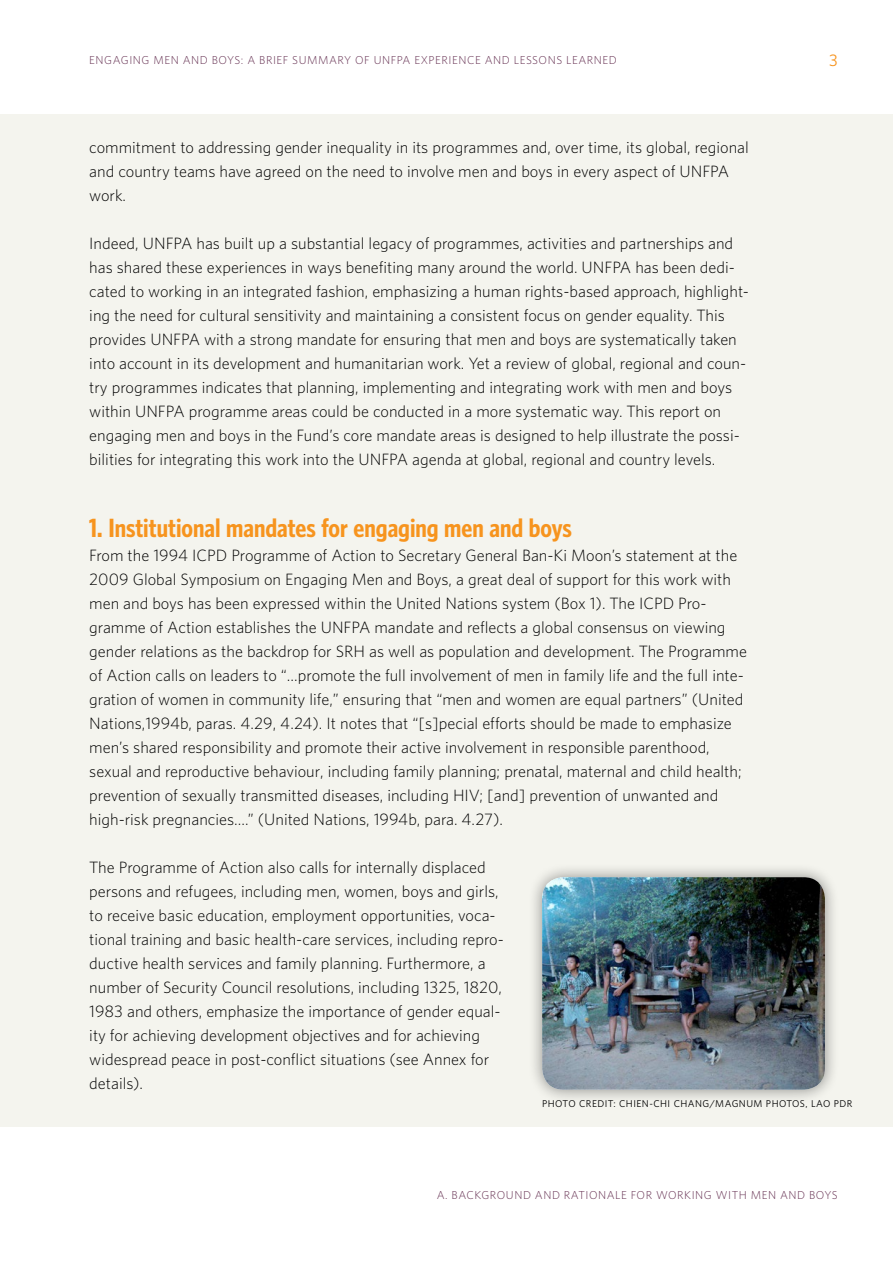
<style>
.page{position:relative;width:893px;height:1263px;background:#fff}
.page>*{position:absolute;margin:0;border:0;box-sizing:border-box;transform-origin:0 0}
.t1{font:700 condensed 24px "UNFPA";color:#f7941e}
.t2{font:300 15px/24px "UNFPA";color:#000}
.t3{font:15px "UNFPA Text";color:#f7941e}
.t4{font:300 10.5px "UNFPA";letter-spacing:.05em;color:#632d4f}
.t5{font:9px "UNFPA Text";letter-spacing:.05em;color:#000}
</style>
<div class="page">
<div style="left:0;top:115px;width:893px;height:1012px;background:#f4f4ee"></div>
<div style="left:528px;top:863px;width:311px;height:241px;background:#000;opacity:.4"></div>
<img style="left:542px;top:877px;width:283px;height:213px">
<p class="t4" style="left:89px;top:53px;width:293px">Engaging Men and Boys: A Brief Summary of UNF</p>
<p class="t4" style="left:397px;top:53px;width:222px">PA Experience and Lessons Learned</p>
<p class="t3" style="left:829px;top:50px;width:10px">3</p>
<p class="t2" style="left:89px;top:135px;width:661px">commitment to addressing gender inequality in its programmes and, over time, its global, regional and country teams have agreed on the need to involve men and boys in every aspect of UNFPA work.</p>
<p class="t2" style="left:89px;top:231px;width:661px">Indeed, UNFPA has built up a substantial legacy of programmes, activities and partnerships and has shared these experiences in ways benefiting many around the world. UNFPA has been dedi&shy;cated to working in an integrated fashion, emphasizing a human rights-based approach, highlight&shy;ing the need for cultural sensitivity and maintaining a consistent focus on gender equality. This provides UNFPA with a strong mandate for ensuring that men and boys are systematically taken into account in its development and humanitarian work. Yet a review of global, regional and coun&shy;try programmes indicates that planning, implementing and integrating work with men and boys within UNFPA programme areas could be conducted in a more systematic way. This report on engaging men and boys in the Fund’s core mandate areas is designed to help illustrate the possi&shy;bilities for integrating this work into the UNFPA agenda at global, regional and country levels.</p>
<h1 class="t1" style="left:89px;top:512px;width:484px">1. Institutional mandates for engaging men and boys</h1>
<p class="t2" style="left:89px;top:543px;width:659px">From the 1994 ICPD Programme of Action to Secretary General Ban-Ki Moon’s statement at the 2009 Global Symposium on Engaging Men and Boys, a great deal of support for this work with men and boys has been expressed within the United Nations system (Box 1). The ICPD Pro&shy;gramme of Action establishes the UNFPA mandate and reflects a global consensus on viewing gender relations as the backdrop for SRH as well as population and development. The Programme of Action calls on leaders to “…promote the full involvement of men in family life and the full inte&shy;gration of women in community life,” ensuring that “men and women are equal partners” (United Nations,1994b, paras. 4. 29, 4. 24). It notes that “[s]pecial efforts should be made to emphasize men’s shared responsibility and promote their active involvement in responsible parenthood, sexual and reproductive behaviour, including family planning; prenatal, maternal and child health; prevention of sexually transmitted diseases, including HIV; [and] prevention of unwanted and high-risk pregnancies….” (United Nations, 1994b, para. 4.27).</p>
<p class="t2" style="left:89px;top:855px;width:416px">The Programme of Action also calls for internally displaced persons and refugees, including men, women, boys and girls, to receive basic education, employment opportunities, voca&shy;tional training and basic health-care services, including repro&shy;ductive health services and family planning. Furthermore, a number of Security Council resolutions, including 1325, 1820, 1983 and others, emphasize the importance of gender equal&shy;ity for achieving development objectives and for achieving widespread peace in post-conflict situations (see Annex for details).</p>
<p class="t5" style="left:542px;top:1098px;width:206px">PHOTO CREDIT: CHIEN-CHI CHANG/MAGNUM</p>
<p class="t5" style="left:766px;top:1098px;width:81px">PHOTOS, LAO PDR</p>
<p class="t4" style="left:437px;top:1189px;width:31px">A. Background</p>
<p class="t4" style="left:535px;top:1189px;width:9px">and</p>
<p class="t4" style="left:564px;top:1189px;width:8px">rationale</p>
<p class="t4" style="left:631px;top:1189px;width:8px">for</p>
<p class="t4" style="left:656px;top:1189px;width:9px">working</p>
<p class="t4" style="left:716px;top:1189px;width:9px">with</p>
<p class="t4" style="left:751px;top:1189px;width:9px">men</p>
<p class="t4" style="left:780px;top:1189px;width:9px">and</p>
<p class="t4" style="left:809px;top:1189px;width:8px">boys</p>
</div>
